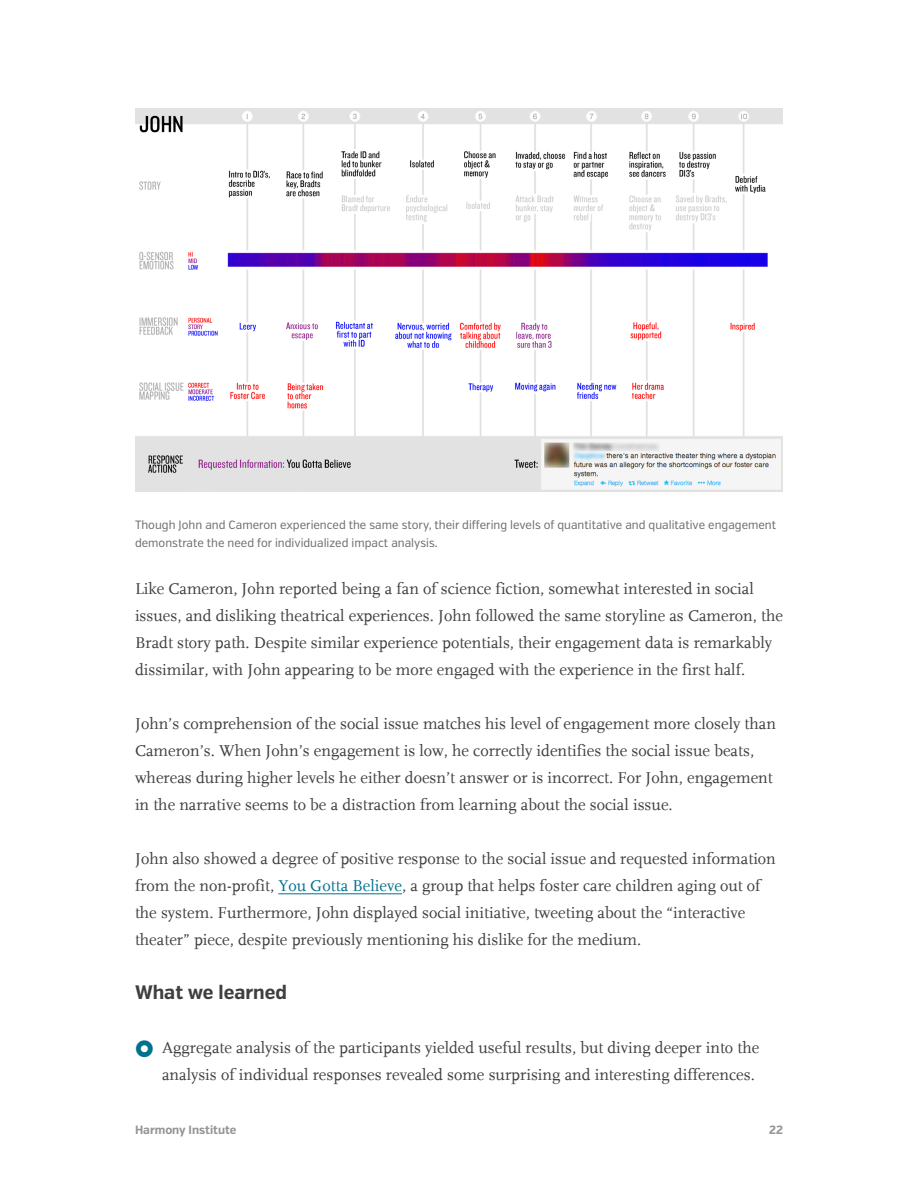
<style>
.page{position:relative;width:918px;height:1188px;background:#fff}
.page>*{position:absolute;margin:0;border:0;box-sizing:border-box;transform-origin:0 0}
.t1{font:900 46.5px "Verb Cond";color:#00718e}
.t2{font:700 19.5px "Verb Cond";color:#3f3f40}
.t3{font:16.5px/27px "FF Scala";color:#3f3f40}
.t4{font:12px/18px "Verb Cond";color:#6d6e71}
.t5{font:700 12px "Verb Cond";color:#939598}
.s1{color:#00718e}
</style>
<div class="page">
<img style="left:135px;top:108px;width:648px;height:383px">
<hr style="left:278px;top:894px;width:124px;height:1px;background:#00718e">
<p class="t4" style="left:135px;top:516px;width:643px">Though John and Cameron experienced the same story, their differing levels of quantitative and qualitative engagement demonstrate the need for individualized impact analysis.</p>
<p class="t3" style="left:135px;top:575px;width:650px">Like Cameron, John reported being a fan of science fiction, somewhat interested in social issues, and disliking theatrical experiences. John followed the same storyline as Cameron, the Bradt story path. Despite similar experience potentials, their engagement data is remarkably dissimilar, with John appearing to be more engaged with the experience in the first half.</p>
<p class="t3" style="left:135px;top:710px;width:643px">John’s comprehension of the social issue matches his level of engagement more closely than Cameron’s. When John’s engagement is low, he correctly identifies the social issue beats, whereas during higher levels he either doesn’t answer or is incorrect. For John, engagement in the narrative seems to be a distraction from learning about the social issue.</p>
<p class="t3" style="left:135px;top:845px;width:642px">John also showed a degree of positive response to the social issue and requested information from the non-profit, <span class="s1">You Gotta Believe</span>, a group that helps foster care children aging out of the system. Furthermore, John displayed social initiative, tweeting about the “interactive theater” piece, despite previously mentioning his dislike for the medium.</p>
<p class="t2" style="left:135px;top:980px;width:153px">What we learned</p>
<h1 class="t1" style="left:135px;top:1028px;width:20px">°</h1>
<p class="t3" style="left:162px;top:1034px;width:599px">Aggregate analysis of the participants yielded useful results, but diving deeper into the analysis of individual responses revealed some surprising and interesting differences.</p>
<p class="t5" style="left:135px;top:1123px;width:103px">Harmony Institute</p>
<p class="t5" style="left:769px;top:1123px;width:15px">22</p>
</div>
